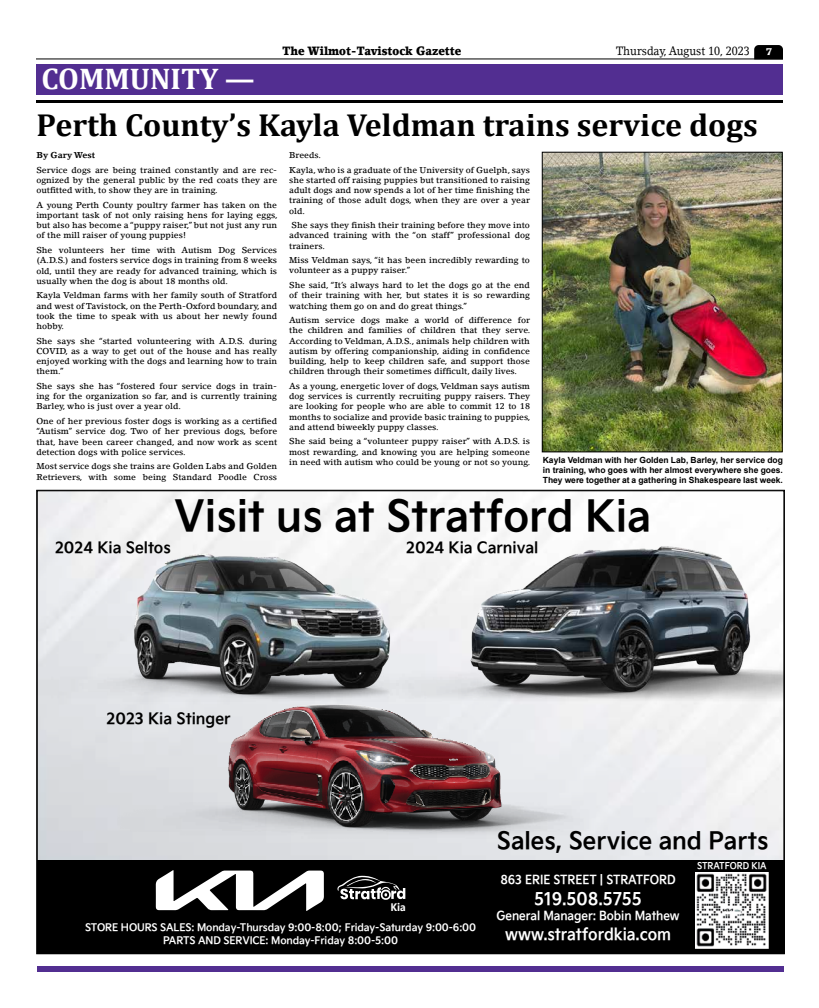
<style>
.page{position:relative;width:819px;height:1008px;background:#fff}
.page>*{position:absolute;margin:0;border:0;box-sizing:border-box;transform-origin:0 0}
.t1{font:42.6px "Kia Signature OTF Bold";color:#000}
.t2{font:700 32px "Cambria";color:#000}
.t3{font:700 30px "Cambria";color:#fff}
.t4{font:23.9px "Kia Signature OTF Bold";color:#000}
.t5{font:17.7px "Kia Signature OTF Bold";letter-spacing:-.005em;color:#fff;scale:.91 1}
.t6{font:16.6px "Kia Signature OTF Bold";letter-spacing:-.005em;color:#fff;scale:.91 1}
.t7{font:15.6px "Kia Signature OTF Bold";color:#000}
.t8{font:12.5px "Kia Signature OTF Bold";letter-spacing:-.005em;color:#fff;scale:.91 1}
.t9{font:900 12px "Lino Letter Std";color:#000;scale:.9 1}
.t10{font:12px "Lino Letter Std";color:#000;scale:.9 1}
.t11{font:10.4px/12.5px "Kia Signature OTF Bold";letter-spacing:-.01em;color:#fff;text-align:center;scale:.96 1}
.t12{font:10.3px "Microsoft Ya Hei";color:#fff}
.t13{font:900 10px "Lino Letter Std";color:#fff}
.t14{font:9.3px "Kia Signature OTF Bold";letter-spacing:-.005em;color:#fff;scale:.91 1}
.t15{font:500 8.5px/10.2px "Lino Letter Std";color:#000;text-align:justify}
.t16{font:700 8.5px/10.2px "Arial";color:#000;text-align:justify}
.t17{font:700 8.5px "Lino Letter Std";color:#000}
</style>
<div class="page">
<hr style="left:36px;top:58px;width:747px;height:1px;background:#000">
<svg style="left:754px;top:45px;width:29px;height:14px"></svg>
<div style="left:37px;top:966px;width:747px;height:6px;background:#522e91"></div>
<div style="left:36px;top:64px;width:747px;height:31px;background:#522e91"></div>
<hr style="left:36px;top:100px;width:747px;height:3px;background:#000">
<img style="left:39px;top:493px;width:338px;height:228px">
<img style="left:377px;top:492px;width:406px;height:226px">
<div style="left:37px;top:860px;width:747px;height:94px;background:#000"></div>
<img style="left:695px;top:872px;width:74px;height:76px">
<svg style="left:156px;top:882px;width:168px;height:29px"></svg>
<svg style="left:337px;top:882px;width:68px;height:18px"></svg>
<img style="left:88px;top:642px;width:524px;height:240px">
<img style="left:544px;top:154px;width:237px;height:296px">
<div style="left:542px;top:152px;width:241px;height:300px;border:1px solid #000"></div>
<h3 class="t3" style="left:42px;top:58px;width:215px">COMMUNITY —</h3>
<h3 class="t9" style="left:282px;top:43px;width:201px">The Wilmot-Tavistock Gazette</h3>
<h3 class="t10" style="left:616px;top:43px;width:150px">Thursday, August 10, 2023</h3>
<p class="t13" style="left:766px;top:46px;width:8px">7</p>
<h2 class="t2" style="left:37px;top:103px;width:723px">Perth County’s Kayla Veldman trains service dogs</h2>
<p class="t17" style="left:36px;top:150px;width:60px">By Gary West</p>
<p class="t15" style="left:36px;top:165px;width:242px">Service dogs are being trained constantly and are rec&shy;ognized by the general public by the red coats they are outfitted with, to show they are in training.</p>
<p class="t15" style="left:36px;top:200px;width:243px">A young Perth County poultry farmer has taken on the important task of not only raising hens for laying eggs, but also has become a “puppy raiser,” but not just any run of the mill raiser of young puppies!</p>
<p class="t15" style="left:36px;top:245px;width:242px">She volunteers her time with Autism Dog Services (A.D.S.) and fosters service dogs in training from 8 weeks old, until they are ready for advanced training, which is usually when the dog is about 18 months old.</p>
<p class="t15" style="left:36px;top:290px;width:242px">Kayla Veldman farms with her family south of Stratford and west of Tavistock, on the Perth-Oxford boundary, and took the time to speak with us about her newly found hobby.</p>
<p class="t15" style="left:36px;top:336px;width:242px">She says she “started volunteering with A.D.S. during COVID, as a way to get out of the house and has really enjoyed working with the dogs and learning how to train them.”</p>
<p class="t15" style="left:36px;top:381px;width:242px">She says she has “fostered four service dogs in train&shy;ing for the organization so far, and is currently training Barley, who is just over a year old.</p>
<p class="t15" style="left:36px;top:416px;width:242px">One of her previous foster dogs is working as a certified “Autism” service dog. Two of her previous dogs, before that, have been career changed, and now work as scent detection dogs with police services.</p>
<p class="t15" style="left:36px;top:461px;width:242px">Most service dogs she trains are Golden Labs and Golden<br>Retrievers, with some being Standard Poodle Cross</p>
<p class="t15" style="left:289px;top:148px;width:242px;line-height:14.7px">Breeds.<br>Kayla, who is a graduate of the University of Guelph, says</p>
<p class="t15" style="left:289px;top:175px;width:242px">she started off raising puppies but transitioned to raising adult dogs and now spends a lot of her time finishing the training of those adult dogs, when they are over a year old.</p>
<p class="t15" style="left:289px;top:220px;width:242px">She says they finish their training before they move into advanced training with the “on staff” professional dog trainers.</p>
<p class="t15" style="left:289px;top:255px;width:242px">Miss Veldman says, “it has been incredibly rewarding to volunteer as a puppy raiser.”</p>
<p class="t15" style="left:289px;top:280px;width:242px">She said, “It’s always hard to let the dogs go at the end of their training with her, but states it is so rewarding watching them go on and do great things.”</p>
<p class="t15" style="left:289px;top:315px;width:243px">Autism service dogs make a world of difference for the children and families of children that they serve.<br>According to Veldman, A.D.S., animals help children with autism by offering companionship, aiding in confidence building, help to keep children safe, and support those children through their sometimes difficult, daily lives.</p>
<p class="t15" style="left:289px;top:381px;width:243px">As a young, energetic lover of dogs, Veldman says autism dog services is currently recruiting puppy raisers. They are looking for people who are able to commit 12 to 18 months to socialize and provide basic training to puppies, and attend biweekly puppy classes.</p>
<p class="t15" style="left:289px;top:436px;width:243px">She said being a “volunteer puppy raiser” with A.D.S. is most rewarding, and knowing you are helping someone in need with autism who could be young or not so young.</p>
<p class="t16" style="left:543px;top:455px;width:242px">Kayla Veldman with her Golden Lab, Barley, her service dog in training, who goes with her almost everywhere she goes.<br>They were together at a gathering in Shakespeare last week.</p>
<h1 class="t1" style="left:174px;top:484px;width:479px">Visit us at Stratford Kia</h1>
<h3 class="t7" style="left:55px;top:535px;width:117px">2024 Kia Seltos</h3>
<h3 class="t7" style="left:406px;top:535px;width:134px">2024 Kia Carnival</h3>
<h3 class="t7" style="left:107px;top:707px;width:125px">2023 Kia Stinger</h3>
<p class="t12" style="left:390px;top:900px;width:17px">Kia</p>
<p class="t11" style="left:85px;top:921px;width:409px">STORE HOURS SALES: Monday-Thursday 9:00-8:00; Friday-Saturday 9:00-6:00<br>PARTS AND SERVICE: Monday-Friday 8:00-5:00</p>
<h3 class="t4" style="left:497px;top:823px;width:273px">Sales, Service and Parts</h3>
<h3 class="t8" style="left:500px;top:870px;width:194px">863 ERIE STREET | STRATFORD</h3>
<h3 class="t5" style="left:534px;top:885px;width:120px">519.508.5755</h3>
<h3 class="t8" style="left:497px;top:906px;width:203px">General Manager: Bobin Mathew</h3>
<h3 class="t6" style="left:505px;top:921px;width:184px">www.stratfordkia.com</h3>
<p class="t14" style="left:697px;top:859px;width:78px">STRATFORD KIA</p>
</div>
